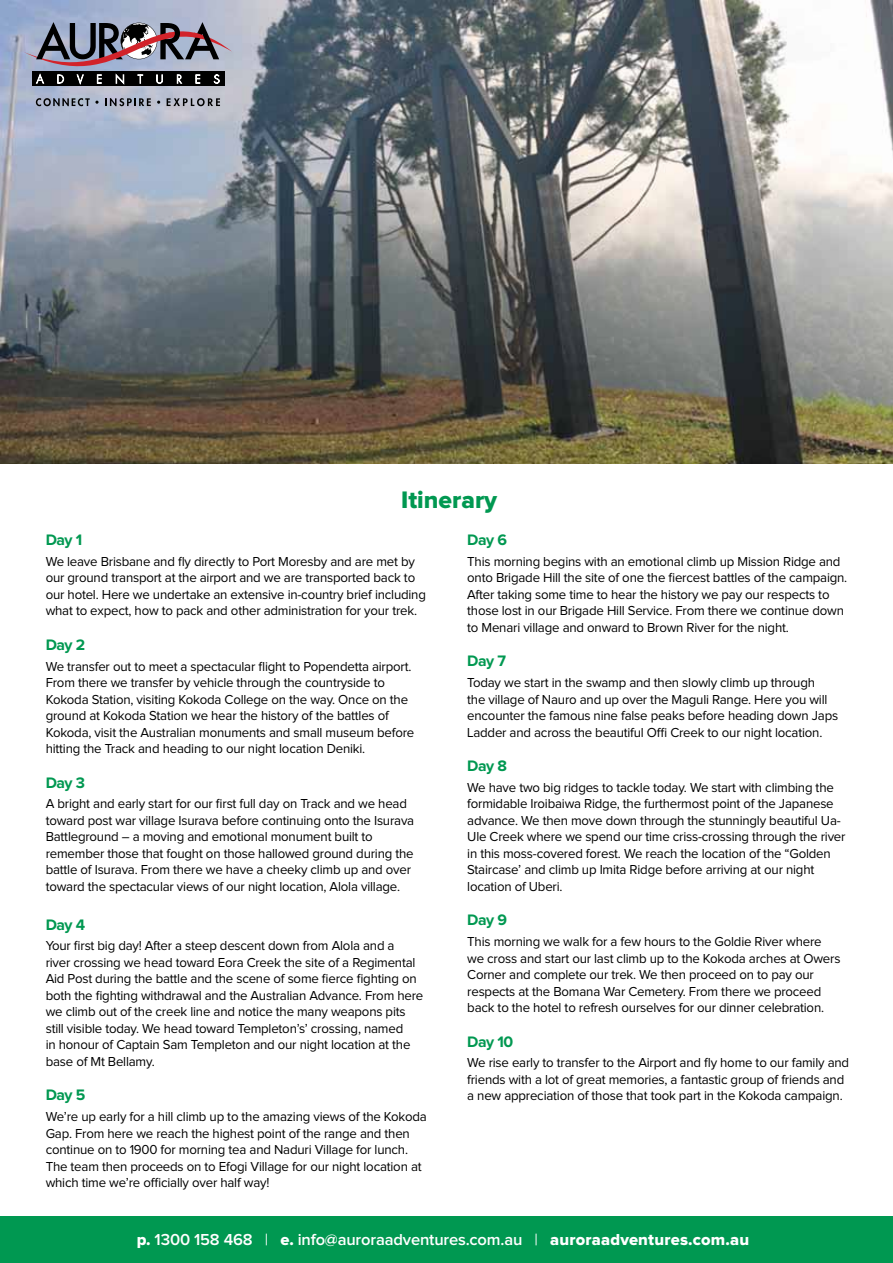
<style>
.page{position:relative;width:893px;height:1263px;background:#fff}
.page>*{position:absolute;margin:0;border:0;box-sizing:border-box;transform-origin:0 0}
.t1{font:24.75px "Proxima Nova Extrabld";color:#009851}
.t2{font:600 16.5px "Proxima Nova";letter-spacing:-.01em;color:#fff}
.t3{font:700 15.75px "Proxima Nova";letter-spacing:-.03em;color:#009851}
.t4{font:13.5px/16.5px "Proxima Nova";letter-spacing:-.015em;color:#000}
.s1{font-family:"Proxima Nova Extrabld";font-weight:400}
.s2{font-weight:400}
</style>
<div class="page">
<img style="left:0;top:0;width:893px;height:463px">
<div style="left:0;top:1216px;width:893px;height:47px;background:#009851"></div>
<svg style="left:23px;top:18px;width:209px;height:88px;background:#7f7e8c"></svg>
<h1 class="t1" style="left:401px;top:489px;width:98px">Itinerary</h1>
<p class="t3" style="left:46px;top:531px;width:38px">Day 1</p>
<p class="t4" style="left:46px;top:554px;width:382px">We leave Brisbane and fly directly to Port Moresby and are met by our ground transport at the airport and we are transported back to our hotel. Here we undertake an extensive in-country brief including what to expect, how to pack and other administration for your trek.</p>
<p class="t3" style="left:46px;top:636px;width:41px">Day 2</p>
<p class="t4" style="left:46px;top:658px;width:370px">We transfer out to meet a spectacular flight to Popendetta airport.<br>From there we transfer by vehicle through the countryside to Kokoda Station, visiting Kokoda College on the way. Once on the ground at Kokoda Station we hear the history of the battles of Kokoda, visit the Australian monuments and small museum before hitting the Track and heading to our night location Deniki.</p>
<p class="t3" style="left:46px;top:773px;width:41px">Day 3</p>
<p class="t4" style="left:46px;top:796px;width:370px">A bright and early start for our first full day on Track and we head toward post war village Isurava before continuing onto the Isurava Battleground – a moving and emotional monument built to remember those that fought on those hallowed ground during the battle of Isurava. From there we have a cheeky climb up and over toward the spectacular views of our night location, Alola village.</p>
<p class="t3" style="left:46px;top:915px;width:41px">Day 4</p>
<p class="t4" style="left:46px;top:938px;width:379px">Your first big day! After a steep descent down from Alola and a<br>river crossing we head toward Eora Creek the site of a Regimental Aid Post during the battle and the scene of some fierce fighting on both the fighting withdrawal and the Australian Advance. From here we climb out of the creek line and notice the many weapons pits still visible today. We head toward Templeton’s’ crossing, named<br>in honour of Captain Sam Templeton and our night location at the base of Mt Bellamy.</p>
<p class="t3" style="left:46px;top:1086px;width:41px">Day 5</p>
<p class="t4" style="left:46px;top:1109px;width:383px">We’re up early for a hill climb up to the amazing views of the Kokoda Gap. From here we reach the highest point of the range and then continue on to 1900 for morning tea and Naduri Village for lunch.<br>The team then proceeds on to Efogi Village for our night location at which time we’re officially over half way!</p>
<p class="t3" style="left:467px;top:531px;width:41px">Day 6</p>
<p class="t4" style="left:467px;top:554px;width:382px">This morning begins with an emotional climb up Mission Ridge and onto Brigade Hill the site of one the fiercest battles of the campaign.<br>After taking some time to hear the history we pay our respects to those lost in our Brigade Hill Service. From there we continue down to Menari village and onward to Brown River for the night.</p>
<p class="t3" style="left:467px;top:652px;width:40px">Day 7</p>
<p class="t4" style="left:467px;top:675px;width:372px">Today we start in the swamp and then slowly climb up through<br>the village of Nauro and up over the Maguli Range. Here you will encounter the famous nine false peaks before heading down Japs Ladder and across the beautiful Offi Creek to our night location.</p>
<p class="t3" style="left:467px;top:757px;width:41px">Day 8</p>
<p class="t4" style="left:467px;top:780px;width:380px">We have two big ridges to tackle today. We start with climbing the formidable Iroibaiwa Ridge, the furthermost point of the Japanese advance. We then move down through the stunningly beautiful Ua-Ule Creek where we spend our time criss-crossing through the river in this moss-covered forest. We reach the location of the “Golden Staircase’ and climb up Imita Ridge before arriving at our night location of Uberi.</p>
<p class="t3" style="left:467px;top:911px;width:41px">Day 9</p>
<p class="t4" style="left:467px;top:934px;width:375px">This morning we walk for a few hours to the Goldie River where we cross and start our last climb up to the Kokoda arches at Owers Corner and complete our trek. We then proceed on to pay our respects at the Bomana War Cemetery. From there we proceed back to the hotel to refresh ourselves for our dinner celebration.</p>
<p class="t3" style="left:467px;top:1032px;width:47px">Day 10</p>
<p class="t4" style="left:467px;top:1055px;width:383px">We rise early to transfer to the Airport and fly home to our family and friends with a lot of great memories, a fantastic group of friends and a new appreciation of those that took part in the Kokoda campaign.</p>
<p class="t2" style="left:137px;top:1231px;width:614px"><span class="s1">p.</span> 1300 158 468 <span class="s2">|</span> <span class="s1">e.</span> info@auroraadventures.com.au <span class="s2">|</span> <span class="s1">auroraadventures.com.au</span></p>
</div>
